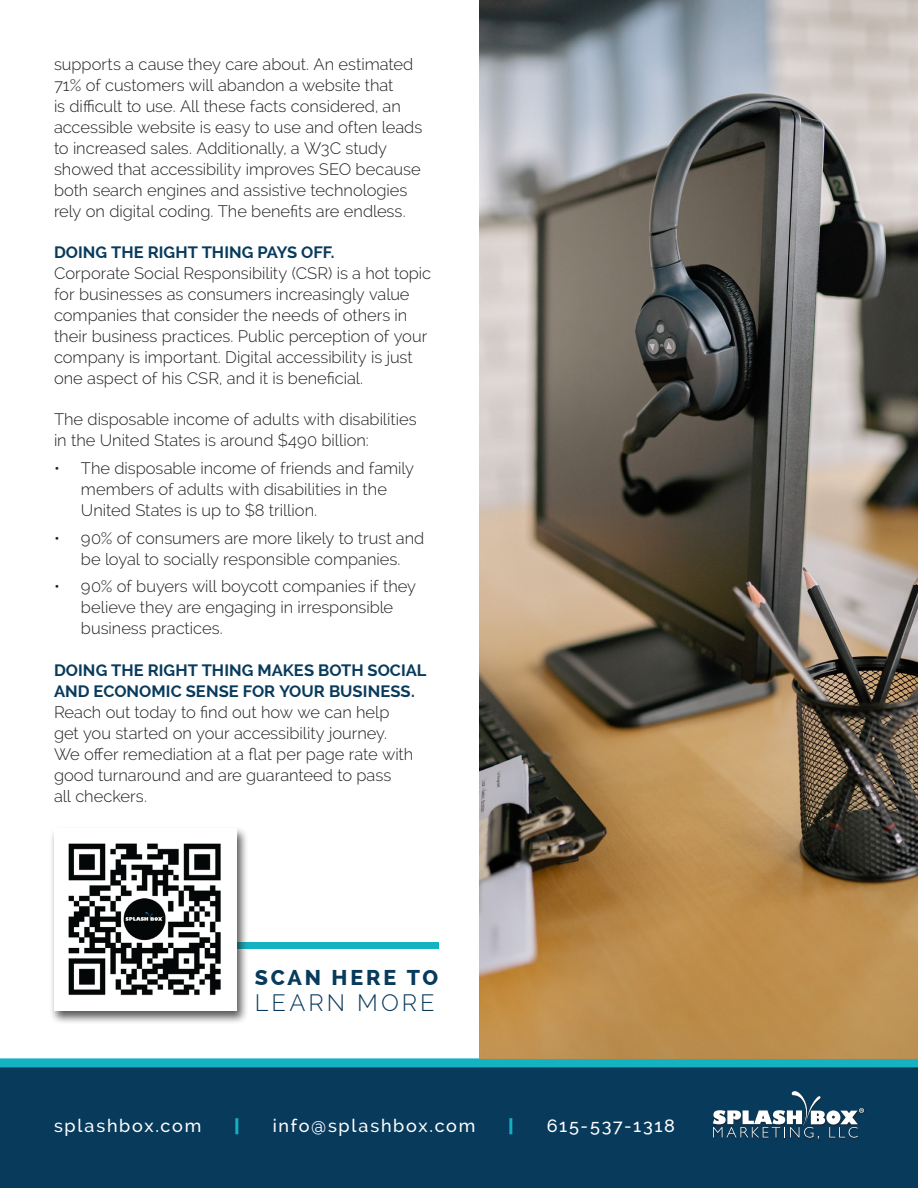
<style>
.page{position:relative;width:918px;height:1188px;background:#fff}
.page>*{position:absolute;margin:0;border:0;box-sizing:border-box;transform-origin:0 0}
.t1{font:300 23.55px "Raleway";letter-spacing:.125em;color:#083a5c}
.t2{font:800 21.45px "Raleway";letter-spacing:.125em;color:#083a5c}
.t3{font:500 18px "Raleway";letter-spacing:.095em;color:#fff}
.t4{font:800 18px "Raleway";color:#15b2c2}
.t5{font:300 16.5px/21px "Raleway";letter-spacing:-.005em;color:#231f20}
.t6{font:700 16.5px/21px "Raleway";letter-spacing:.005em;color:#083a5c}
</style>
<div class="page">
<div style="left:0;top:1066px;width:918px;height:122px;background:#083a5c"></div>
<div style="left:0;top:1058px;width:918px;height:9px;background:#15b2c2"></div>
<img style="left:479px;top:0;width:439px;height:1058px">
<div style="left:171px;top:943px;width:268px;height:6px;background:#15b2c2"></div>
<div style="left:50px;top:826px;width:198px;height:199px;background:#231f20;opacity:.75"></div>
<img style="left:54px;top:828px;width:182px;height:182px">
<div style="left:713px;top:1091px;width:152px;height:50px;background:#231f20;opacity:.75"></div>
<svg style="left:713px;top:1091px;width:151px;height:48px"></svg>
<p class="t5" style="left:54px;top:53px;width:370px">supports a cause they care about. An estimated 71% of customers will abandon a website that<br>is difficult to use. All these facts considered, an accessible website is easy to use and often leads to increased sales. Additionally, a W3C study showed that accessibility improves SEO because both search engines and assistive technologies rely on digital coding. The benefits are endless.</p>
<h2 class="t6" style="left:54px;top:242px;width:282px">DOING THE RIGHT THING PAYS OFF.</h2>
<p class="t5" style="left:54px;top:262px;width:379px">Corporate Social Responsibility (CSR) is a hot topic for businesses as consumers increasingly value companies that consider the needs of others in their business practices. Public perception of your company is important. Digital accessibility is just one aspect of his CSR, and it is beneficial.</p>
<p class="t5" style="left:54px;top:409px;width:364px">The disposable income of adults with disabilities in the United States is around $490 billion:</p>
<p class="t5" style="left:81px;top:457px;width:335px;text-indent:-27px">• The disposable income of friends and family members of adults with disabilities in the<br>United States is up to $8 trillion.</p>
<p class="t5" style="left:54px;top:527px;width:372px;text-align:center">• 90% of consumers are more likely to trust and be loyal to socially responsible companies.</p>
<p class="t5" style="left:81px;top:576px;width:337px;text-indent:-27px">• 90% of buyers will boycott companies if they believe they are engaging in irresponsible business practices.</p>
<h2 class="t6" style="left:54px;top:659px;width:374px">DOING THE RIGHT THING MAKES BOTH SOCIAL<br>AND ECONOMIC SENSE FOR YOUR BUSINESS.</h2>
<p class="t5" style="left:54px;top:701px;width:361px">Reach out today to find out how we can help get you started on your accessibility journey.<br>We offer remediation at a flat per page rate with good turnaround and are guaranteed to pass<br>all checkers.</p>
<p class="t2" style="left:255px;top:965px;width:185px">SCAN HERE TO</p>
<p class="t1" style="left:255px;top:989px;width:181px">LEARN MORE</p>
<p class="t3" style="left:54px;top:1115px;width:149px">splashbox.com</p>
<p class="t4" style="left:235px;top:1115px;width:7px">|</p>
<p class="t3" style="left:273px;top:1115px;width:204px">info@splashbox.com</p>
<p class="t4" style="left:509px;top:1115px;width:7px">|</p>
<p class="t3" style="left:547px;top:1115px;width:130px">615-537-1318</p>
</div>
